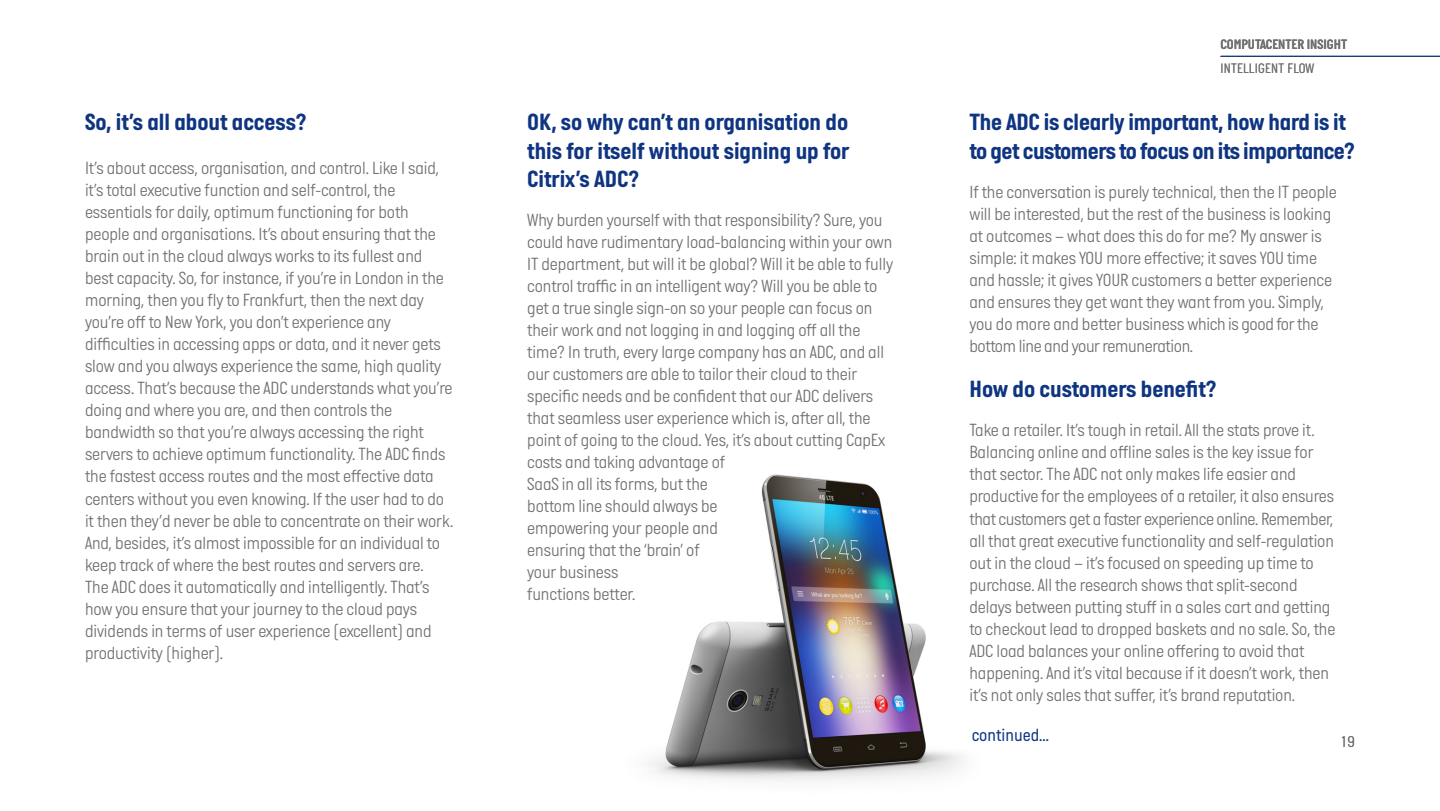
<style>
.page{position:relative;width:1440px;height:811px;background:#fff}
.page>*{position:absolute;margin:0;border:0;box-sizing:border-box;transform-origin:0 0}
.t1{font:700 24px/28.8px "Italian Plate No One";letter-spacing:-.01em;color:#0f3582;text-align:justify}
.t2{font:300 18px/22px "Italian Plate No One";letter-spacing:-.005em;color:#716f6f}
.t3{font:18px "Italian Plate No One";color:#0f3582}
.t4{font:300 16px "Italian Plate No One";color:#716f6f}
.t5{font:14px "Italian Plate No One D Bd";color:#716f6f}
.t6{font:300 14px "Italian Plate No One";letter-spacing:.02em;color:#716f6f}
</style>
<div class="page">
<img style="left:649px;top:474px;width:313px;height:307px">
<hr style="left:1221px;top:56px;width:219px;height:1px;background:#0f3582">
<h1 class="t1" style="left:85px;top:107px;width:223px">So, it’s all about access?</h1>
<p class="t2" style="left:85px;top:158px;width:370px">It’s about access, organisation, and control. Like I said, it’s total executive function and self-control, the essentials for daily, optimum functioning for both people and organisations. It’s about ensuring that the brain out in the cloud always works to its fullest and best capacity. So, for instance, if you’re in London in the morning, then you fly to Frankfurt, then the next day you’re off to New York, you don’t experience any difficulties in accessing apps or data, and it never gets slow and you always experience the same, high quality access. That’s because the ADC understands what you’re doing and where you are, and then controls the bandwidth so that you’re always accessing the right servers to achieve optimum functionality. The ADC finds the fastest access routes and the most effective data centers without you even knowing. If the user had to do it then they’d never be able to concentrate on their work.<br>And, besides, it’s almost impossible for an individual to keep track of where the best routes and servers are.<br>The ADC does it automatically and intelligently. That’s how you ensure that your journey to the cloud pays dividends in terms of user experience (excellent) and productivity (higher).</p>
<h1 class="t1" style="left:527px;top:107px;width:324px">OK, so why can’t an organisation do this for itself without signing up for Citrix’s ADC?</h1>
<p class="t2" style="left:527px;top:210px;width:367px">Why burden yourself with that responsibility? Sure, you could have rudimentary load-balancing within your own IT department, but will it be global? Will it be able to fully control traffic in an intelligent way? Will you be able to get a true single sign-on so your people can focus on their work and not logging in and logging off all the time? In truth, every large company has an ADC, and all our customers are able to tailor their cloud to their specific needs and be confident that our ADC delivers that seamless user experience which is, after all, the point of going to the cloud. Yes, it’s about cutting CapEx costs and taking advantage of<br>SaaS in all its forms, but the<br>bottom line should always be<br>empowering your people and<br>ensuring that the ‘brain’ of<br>your business<br>functions better.</p>
<p class="t5" style="left:1220px;top:37px;width:128px">COMPUTACENTER INSIGHT</p>
<p class="t6" style="left:1220px;top:60px;width:96px">INTELLIGENT FLOW</p>
<h1 class="t1" style="left:969px;top:107px;width:387px">The ADC is clearly important, how hard is it to get customers to focus on its importance?</h1>
<p class="t2" style="left:969px;top:181px;width:369px">If the conversation is purely technical, then the IT people will be interested, but the rest of the business is looking at outcomes – what does this do for me? My answer is simple: it makes YOU more effective; it saves YOU time and hassle; it gives YOUR customers a better experience and ensures they get want they want from you. Simply, you do more and better business which is good for the bottom line and your remuneration.</p>
<h1 class="t1" style="left:969px;top:375px;width:249px">How do customers benefit?</h1>
<p class="t2" style="left:969px;top:420px;width:368px">Take a retailer. It’s tough in retail. All the stats prove it.<br>Balancing online and offline sales is the key issue for that sector. The ADC not only makes life easier and productive for the employees of a retailer, it also ensures that customers get a faster experience online. Remember, all that great executive functionality and self-regulation out in the cloud – it’s focused on speeding up time to purchase. All the research shows that split-second delays between putting stuff in a sales cart and getting to checkout lead to dropped baskets and no sale. So, the ADC load balances your online offering to avoid that happening. And it’s vital because if it doesn’t work, then it’s not only sales that suffer, it’s brand reputation.</p>
<p class="t3" style="left:972px;top:725px;width:79px">continued...</p>
<p class="t4" style="left:1340px;top:732px;width:16px">19</p>
</div>
